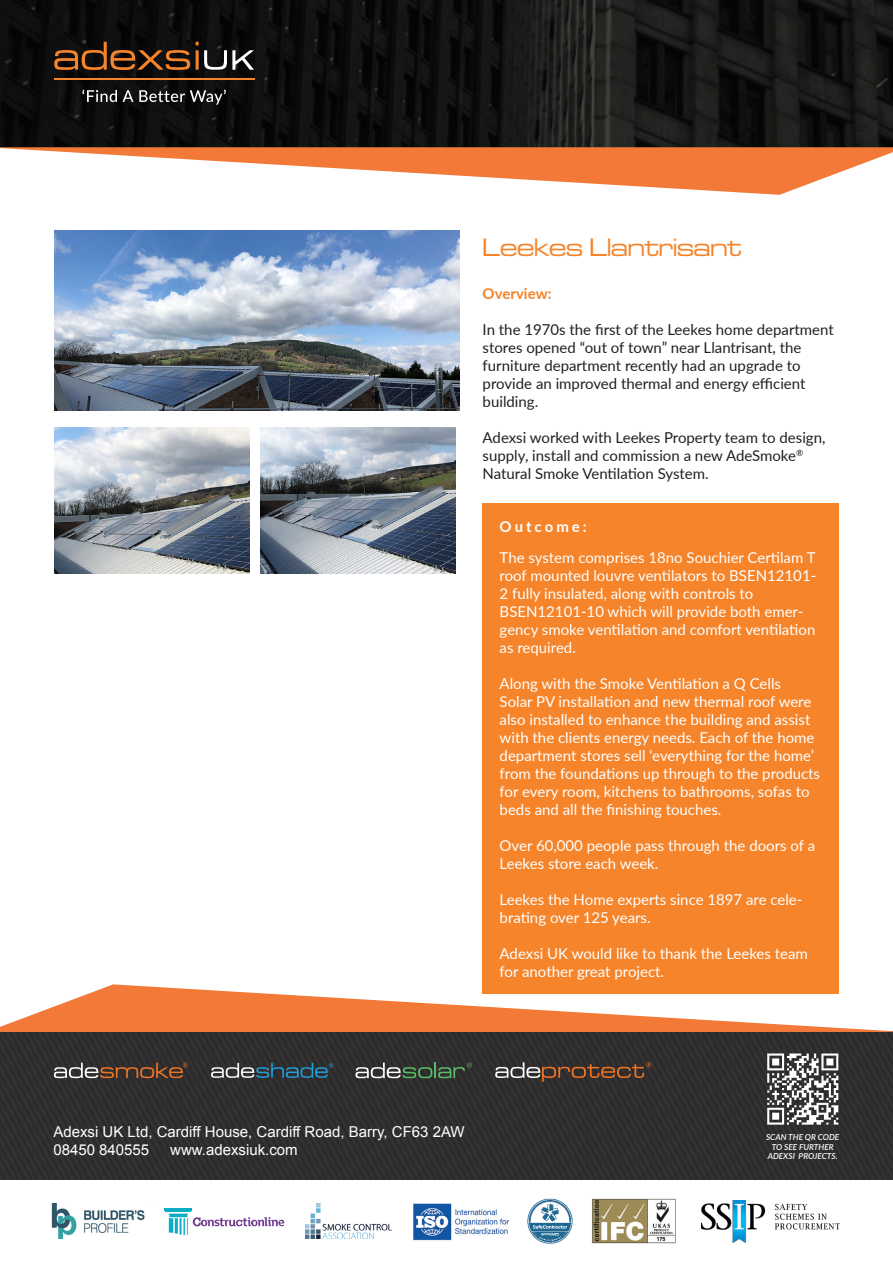
<style>
.page{position:relative;width:893px;height:1263px;background:#fff}
.page>*{position:absolute;margin:0;border:0;box-sizing:border-box;transform-origin:0 0}
.t1{font:26.25px "Microgramma D Medi Exte";color:#f5842a}
.t2{font:15px/18px "Lato";color:#fff}
.t3{font:15px/18px "Lato";color:#231f20}
.t4{font:15px/18px "Arial";color:#fff}
.t5{font:700 15px "Lato";color:#f5842a}
.t6{font:700 15px "Lato";letter-spacing:.2em;color:#fff}
.t7{font:italic 600 8.25px/9.9px "Lato";color:#fff;text-align:center}
</style>
<div class="page">
<img style="left:0;top:0;width:893px;height:147px">
<svg style="left:0;top:147px;width:893px;height:48px"></svg>
<hr style="left:165px;top:1208px;width:27px;height:3px;background:#0dadc5">
<svg style="left:166px;top:1211px;width:118px;height:24px"></svg>
<img style="left:51px;top:1204px;width:94px;height:34px">
<img style="left:413px;top:1203px;width:95px;height:38px">
<img style="left:592px;top:1198px;width:84px;height:46px">
<img style="left:527px;top:1198px;width:46px;height:46px">
<img style="left:305px;top:1203px;width:86px;height:36px">
<img style="left:701px;top:1201px;width:139px;height:41px">
<svg style="left:82px;top:89px;width:144px;height:16px;background:#3e3e3e"></svg>
<svg style="left:196px;top:42px;width:58px;height:28px;background:#433f3b"></svg>
<svg style="left:54px;top:42px;width:136px;height:28px;background:#4f2e14"></svg>
<hr style="left:54px;top:79px;width:200px;height:1px;background:#f5842a">
<svg style="left:0;top:984px;width:893px;height:195px;background:#625149"></svg>
<img style="left:54px;top:231px;width:405px;height:179px">
<div style="left:483px;top:503px;width:356px;height:491px;background:#f5842a"></div>
<img style="left:54px;top:427px;width:195px;height:147px">
<img style="left:261px;top:427px;width:195px;height:147px">
<p class="t1" style="left:483px;top:230px;width:260px">Leekes Llantrisant</p>
<p class="t5" style="left:483px;top:282px;width:70px">Overview:</p>
<p class="t3" style="left:483px;top:320px;width:353px">In the 1970s the first of the Leekes home department stores opened “out of town” near Llantrisant, the furniture department recently had an upgrade to provide an improved thermal and energy efficient building.</p>
<p class="t3" style="left:483px;top:428px;width:344px">Adexsi worked with Leekes Property team to design, supply, install and commission a new AdeSmoke<sup>®<br></sup>Natural Smoke Ventilation System.</p>
<p class="t6" style="left:500px;top:516px;width:89px">Outcome:</p>
<p class="t2" style="left:500px;top:548px;width:318px">The system comprises 18no Souchier Certilam T roof mounted louvre ventilators to BSEN12101- 2 fully insulated, along with controls to BSEN12101-10 which will provide both emer&shy;gency smoke ventilation and comfort ventilation as required.</p>
<p class="t2" style="left:500px;top:674px;width:322px">Along with the Smoke Ventilation a Q Cells<br>Solar PV installation and new thermal roof were also installed to enhance the building and assist with the clients energy needs. Each of the home department stores sell ‘everything for the home’ from the foundations up through to the products for every room, kitchens to bathrooms, sofas to beds and all the finishing touches.</p>
<p class="t2" style="left:500px;top:836px;width:317px">Over 60,000 people pass through the doors of a<br>Leekes store each week.</p>
<p class="t2" style="left:500px;top:890px;width:304px">Leekes the Home experts since 1897 are cele&shy;brating over 125 years.</p>
<p class="t2" style="left:500px;top:944px;width:310px">Adexsi UK would like to thank the Leekes team for another great project.</p>
<p class="t4" style="left:53px;top:1123px;width:413px">Adexsi UK Ltd, Cardiff House, Cardiff Road, Barry, CF63 2AW<br>08450 840555</p>
<p class="t4" style="left:170px;top:1141px;width:129px">www.adexsiuk.com</p>
<p class="t7" style="left:766px;top:1131px;width:75px">SCAN THE QR CODE<br>TO SEE FURTHER<br>ADEXSI PROJECTS.</p>
</div>
